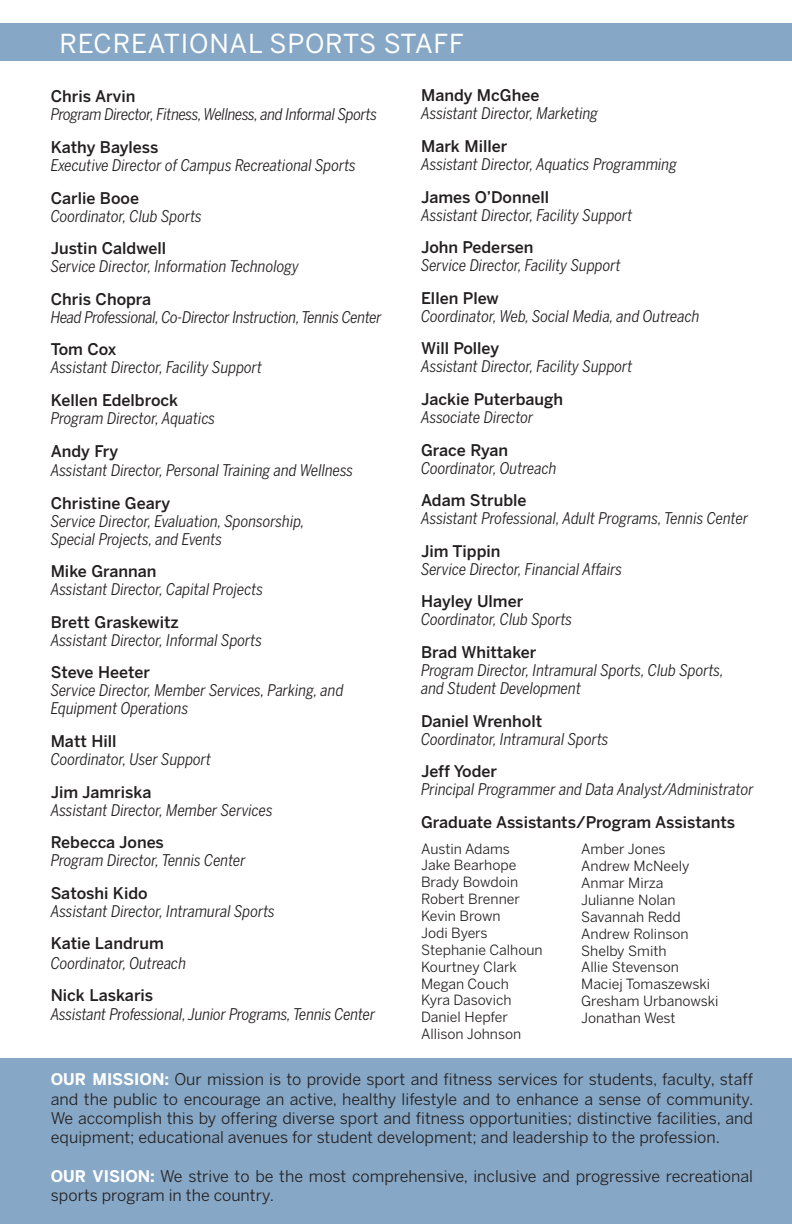
<style>
.page{position:relative;width:792px;height:1224px;background:#fff}
.page>*{position:absolute;margin:0;border:0;box-sizing:border-box;transform-origin:0 0}
.t1{font:26px "Benton Sans";letter-spacing:.03em;color:#fff}
.t2{font:italic 16px/18px "Benton Sans Cond";color:#231f20}
.subhead{font:16px/19.2px "Benton Sans";color:#231f20;text-align:justify}
.t3{font:500 16px "Benton Sans";color:#231f20}
.t4{font:italic 16px "Benton Sans Cond";letter-spacing:-.02em;color:#231f20}
.t5{font:14px "Benton Sans";color:#231f20}
.s1{font-weight:700;color:#fff}
</style>
<div class="page">
<div style="left:0;top:1059px;width:792px;height:165px;background:#86a7c5"></div>
<div style="left:0;top:23px;width:792px;height:37px;background:#86a7c5"></div>
<p class="t1" style="left:60px;top:28px;width:406px">RECREATIONAL SPORTS STAFF</p>
<p class="t3" style="left:421px;top:86px;width:120px">Mandy McGhee</p>
<p class="t2" style="left:421px;top:104px;width:179px">Assistant Director, Marketing</p>
<p class="t3" style="left:421px;top:136px;width:88px">Mark Miller</p>
<p class="t2" style="left:421px;top:155px;width:257px">Assistant Director, Aquatics Programming</p>
<p class="t3" style="left:421px;top:187px;width:130px">James O’Donnell</p>
<p class="t2" style="left:421px;top:206px;width:213px">Assistant Director, Facility Support</p>
<p class="t3" style="left:421px;top:237px;width:114px">John Pedersen</p>
<p class="t2" style="left:421px;top:256px;width:201px">Service Director, Facility Support</p>
<p class="t3" style="left:421px;top:288px;width:79px">Ellen Plew</p>
<p class="t2" style="left:421px;top:307px;width:280px">Coordinator, Web, Social Media, and Outreach</p>
<p class="t3" style="left:421px;top:339px;width:80px">Will Polley</p>
<p class="t2" style="left:421px;top:357px;width:213px">Assistant Director, Facility Support</p>
<p class="t3" style="left:421px;top:389px;width:144px">Jackie Puterbaugh</p>
<p class="t2" style="left:421px;top:408px;width:114px">Associate Director</p>
<p class="t3" style="left:421px;top:440px;width:89px">Grace Ryan</p>
<p class="t2" style="left:421px;top:459px;width:137px">Coordinator, Outreach</p>
<p class="t3" style="left:421px;top:490px;width:107px">Adam Struble</p>
<p class="t2" style="left:421px;top:509px;width:329px">Assistant Professional, Adult Programs, Tennis Center</p>
<p class="t3" style="left:421px;top:541px;width:81px">Jim Tippin</p>
<p class="t2" style="left:421px;top:560px;width:203px">Service Director, Financial Affairs</p>
<p class="t3" style="left:421px;top:592px;width:104px">Hayley Ulmer</p>
<p class="t2" style="left:421px;top:610px;width:153px">Coordinator, Club Sports</p>
<p class="t3" style="left:421px;top:642px;width:117px">Brad Whittaker</p>
<p class="t2" style="left:421px;top:661px;width:304px">Program Director, Intramural Sports, Club Sports, and Student Development</p>
<p class="t3" style="left:421px;top:711px;width:123px">Daniel Wrenholt</p>
<p class="t2" style="left:421px;top:730px;width:189px">Coordinator, Intramural Sports</p>
<p class="t3" style="left:421px;top:761px;width:78px">Jeff Yoder</p>
<p class="t2" style="left:421px;top:780px;width:334px">Principal Programmer and Data Analyst/Administrator</p>
<p class="t3" style="left:421px;top:812px;width:316px">Graduate Assistants/Program Assistants</p>
<p class="t5" style="left:421px;top:840px;width:91px">Austin Adams</p>
<p class="t5" style="left:421px;top:857px;width:97px">Jake Bearhope</p>
<p class="t5" style="left:421px;top:874px;width:99px">Brady Bowdoin</p>
<p class="t5" style="left:421px;top:891px;width:100px">Robert Brenner</p>
<p class="t5" style="left:421px;top:908px;width:81px">Kevin Brown</p>
<p class="t5" style="left:421px;top:924px;width:68px">Jodi Byers</p>
<p class="t5" style="left:421px;top:941px;width:123px">Stephanie Calhoun</p>
<p class="t5" style="left:421px;top:958px;width:97px">Kourtney Clark</p>
<p class="t5" style="left:421px;top:975px;width:90px">Megan Couch</p>
<p class="t5" style="left:421px;top:992px;width:92px">Kyra Dasovich</p>
<p class="t5" style="left:421px;top:1009px;width:88px">Daniel Hepfer</p>
<p class="t5" style="left:421px;top:1026px;width:102px">Allison Johnson</p>
<p class="subhead" style="left:51px;top:1070px;width:704px"><span class="s1">OUR MISSION:</span> Our mission is to provide sport and fitness services for students, faculty, staff and the public to encourage an active, healthy lifestyle and to enhance a sense of community.<br>We accomplish this by offering diverse sport and fitness opportunities; distinctive facilities, and equipment; educational avenues for student development; and leadership to the profession.</p>
<p class="subhead" style="left:51px;top:1166px;width:704px"><span class="s1">OUR VISION:</span> We strive to be the most comprehensive, inclusive and progressive recreational sports program in the country.</p>
<p class="t3" style="left:51px;top:87px;width:86px">Chris Arvin</p>
<p class="t4" style="left:51px;top:105px;width:328px">Program Director, Fitness, Wellness, and Informal Sports</p>
<p class="t3" style="left:51px;top:137px;width:109px">Kathy Bayless</p>
<p class="t2" style="left:51px;top:156px;width:307px">Executive Director of Campus Recreational Sports</p>
<p class="t3" style="left:51px;top:188px;width:90px">Carlie Booe</p>
<p class="t2" style="left:51px;top:207px;width:153px">Coordinator, Club Sports</p>
<p class="t3" style="left:51px;top:239px;width:117px">Justin Caldwell</p>
<p class="t2" style="left:51px;top:257px;width:250px">Service Director, Information Technology</p>
<p class="t3" style="left:51px;top:289px;width:102px">Chris Chopra</p>
<p class="t4" style="left:51px;top:307px;width:333px">Head Professional, Co-Director Instruction, Tennis Center</p>
<p class="t3" style="left:51px;top:340px;width:67px">Tom Cox</p>
<p class="t2" style="left:51px;top:359px;width:213px">Assistant Director, Facility Support</p>
<p class="t3" style="left:51px;top:390px;width:129px">Kellen Edelbrock</p>
<p class="t2" style="left:51px;top:409px;width:166px">Program Director, Aquatics</p>
<p class="t3" style="left:51px;top:441px;width:69px">Andy Fry</p>
<p class="t2" style="left:51px;top:461px;width:304px">Assistant Director, Personal Training and Wellness</p>
<p class="t3" style="left:51px;top:493px;width:121px">Christine Geary</p>
<p class="t2" style="left:51px;top:512px;width:255px">Service Director, Evaluation, Sponsorship,<br>Special Projects, and Events</p>
<p class="t3" style="left:51px;top:561px;width:107px">Mike Grannan</p>
<p class="t2" style="left:51px;top:580px;width:214px">Assistant Director, Capital Projects</p>
<p class="t3" style="left:51px;top:612px;width:130px">Brett Graskewitz</p>
<p class="t2" style="left:51px;top:631px;width:213px">Assistant Director, Informal Sports</p>
<p class="t3" style="left:51px;top:663px;width:101px">Steve Heeter</p>
<p class="t2" style="left:51px;top:681px;width:294px">Service Director, Member Services, Parking, and<br>Equipment Operations</p>
<p class="t3" style="left:51px;top:731px;width:67px">Matt Hill</p>
<p class="t2" style="left:51px;top:750px;width:162px">Coordinator, User Support</p>
<p class="t3" style="left:51px;top:782px;width:102px">Jim Jamriska</p>
<p class="t2" style="left:51px;top:801px;width:224px">Assistant Director, Member Services</p>
<p class="t3" style="left:51px;top:832px;width:115px">Rebecca Jones</p>
<p class="t2" style="left:51px;top:851px;width:197px">Program Director, Tennis Center</p>
<p class="t3" style="left:51px;top:883px;width:99px">Satoshi Kido</p>
<p class="t2" style="left:51px;top:902px;width:226px">Assistant Director, Intramural Sports</p>
<p class="t3" style="left:51px;top:934px;width:115px">Katie Landrum</p>
<p class="t2" style="left:51px;top:954px;width:137px">Coordinator, Outreach</p>
<p class="t3" style="left:51px;top:986px;width:104px">Nick Laskaris</p>
<p class="t2" style="left:51px;top:1006px;width:326px">Assistant Professional, Junior Programs, Tennis Center</p>
<p class="t5" style="left:581px;top:841px;width:86px">Amber Jones</p>
<p class="t5" style="left:581px;top:858px;width:110px">Andrew McNeely</p>
<p class="t5" style="left:581px;top:875px;width:84px">Anmar Mirza</p>
<p class="t5" style="left:581px;top:891px;width:96px">Julianne Nolan</p>
<p class="t5" style="left:581px;top:908px;width:101px">Savannah Redd</p>
<p class="t5" style="left:581px;top:925px;width:109px">Andrew Rolinson</p>
<p class="t5" style="left:581px;top:942px;width:87px">Shelby Smith</p>
<p class="t5" style="left:581px;top:959px;width:99px">Allie Stevenson</p>
<p class="t5" style="left:581px;top:976px;width:131px">Maciej Tomaszewski</p>
<p class="t5" style="left:581px;top:993px;width:139px">Gresham Urbanowski</p>
<p class="t5" style="left:581px;top:1010px;width:96px">Jonathan West</p>
</div>
